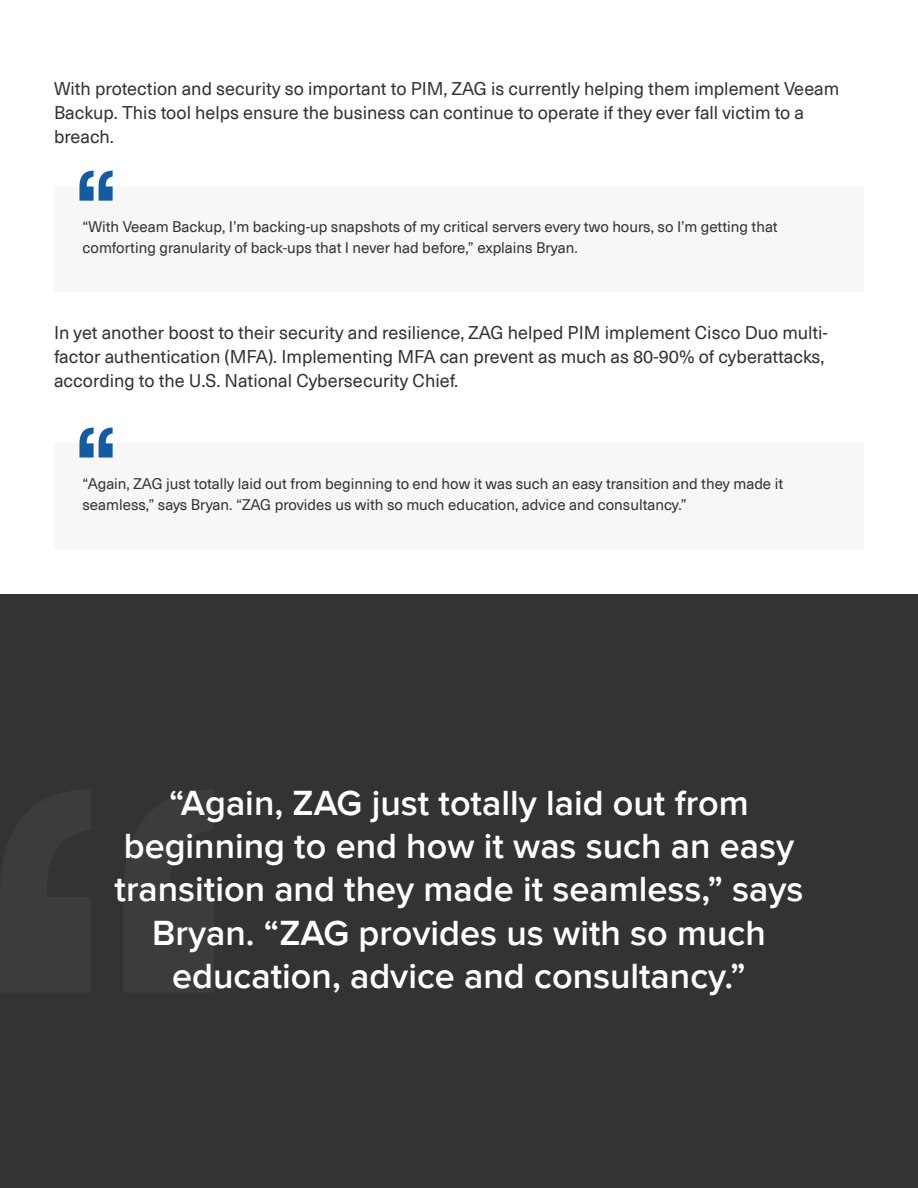
<style>
.page{position:relative;width:918px;height:1188px;background:#fff}
.page>*{position:absolute;margin:0;border:0;box-sizing:border-box;transform-origin:0 0}
.t1{font:600 36px/43.2px "Proxima Nova";color:#fff;text-align:center}
.t2{font:18px/24px "Neue Haas Unica Pro";color:#333}
.t3{font:15px/21px "Neue Haas Unica Pro";color:#333}
</style>
<div class="page">
<div style="left:0;top:594px;width:918px;height:594px;background:#333"></div>
<div style="left:54px;top:187px;width:810px;height:105px;background:#f7f7f7"></div>
<div style="left:54px;top:443px;width:810px;height:106px;background:#f7f7f7"></div>
<svg style="left:79px;top:171px;width:34px;height:30px"></svg>
<svg style="left:79px;top:428px;width:34px;height:30px"></svg>
<p class="t2" style="left:54px;top:77px;width:787px">With protection and security so important to PIM, ZAG is currently helping them implement Veeam<br>Backup. This tool helps ensure the business can continue to operate if they ever fall victim to a breach.</p>
<p class="t3" style="left:82px;top:217px;width:697px">“With Veeam Backup, I’m backing-up snapshots of my critical servers every two hours, so I’m getting that comforting granularity of back-ups that I never had before,” explains Bryan.</p>
<p class="t2" style="left:54px;top:320px;width:776px">In yet another boost to their security and resilience, ZAG helped PIM implement Cisco Duo multi&shy;factor authentication (MFA). Implementing MFA can prevent as much as 80-90% of cyberattacks, according to the U.S. National Cybersecurity Chief.</p>
<p class="t3" style="left:82px;top:474px;width:702px">“Again, ZAG just totally laid out from beginning to end how it was such an easy transition and they made it seamless,” says Bryan. “ZAG provides us with so much education, advice and consultancy.”</p>
<h1 class="t1" style="left:115px;top:782px;width:690px">“Again, ZAG just totally laid out from beginning to end how it was such an easy transition and they made it seamless,” says Bryan. “ZAG provides us with so much education, advice and consultancy.”</h1>
</div>
